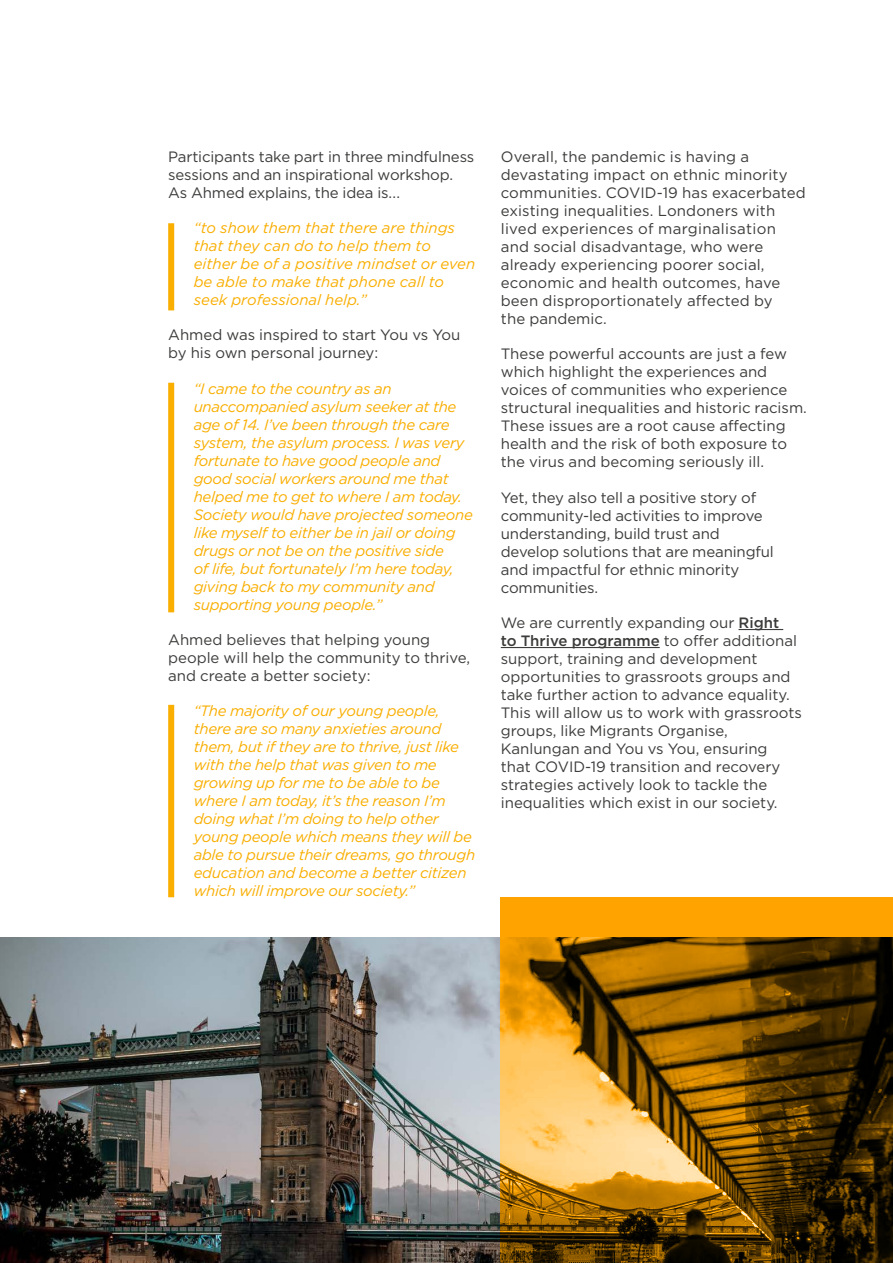
<style>
.page{position:relative;width:893px;height:1263px;background:#fff}
.page>*{position:absolute;margin:0;border:0;box-sizing:border-box;transform-origin:0 0}
.t1{font:15px/18px "Gotham";color:#3c3c3b}
.t2{font:italic 15px/18px "Gotham";letter-spacing:-.02em;color:#f9ae00}
.t3{font:italic 15px/18px "Gotham";color:#f9ae00}
.s1{font-weight:500}
</style>
<div class="page">
<hr style="left:739px;top:629px;width:44px;height:1px;background:#3c3c3b">
<hr style="left:501px;top:647px;width:159px;height:1px;background:#3c3c3b">
<img style="left:0;top:938px;width:501px;height:325px">
<svg style="left:501px;top:897px;width:392px;height:366px"></svg>
<div style="left:168px;top:383px;width:6px;height:229px;background:#f9ae00"></div>
<div style="left:168px;top:223px;width:6px;height:87px;background:#f9ae00"></div>
<div style="left:168px;top:705px;width:6px;height:192px;background:#f9ae00"></div>
<p class="t1" style="left:168px;top:148px;width:308px">Participants take part in three mindfulness sessions and an inspirational workshop.<br>As Ahmed explains, the idea is...</p>
<p class="t3" style="left:194px;top:219px;width:283px">“to show them that there are things that they can do to help them to either be of a positive mindset or even be able to make that phone call to seek professional help.”</p>
<p class="t1" style="left:168px;top:326px;width:294px">Ahmed was inspired to start You vs You by his own personal journey:</p>
<p class="t2" style="left:194px;top:379px;width:281px">“I came to the country as an unaccompanied asylum seeker at the age of 14. I’ve been through the care system, the asylum process. I was very fortunate to have good people and good social workers around me that helped me to get to where I am today.<br>Society would have projected someone like myself to either be in jail or doing drugs or not be on the positive side<br>of life, but fortunately I’m here today, giving back to my community and supporting young people.”</p>
<p class="t1" style="left:168px;top:630px;width:304px">Ahmed believes that helping young people will help the community to thrive, and create a better society:</p>
<p class="t2" style="left:194px;top:701px;width:283px">“The majority of our young people, there are so many anxieties around them, but if they are to thrive, just like with the help that was given to me growing up for me to be able to be where I am today, it’s the reason I’m doing what I’m doing to help other young people which means they will be able to pursue their dreams, go through education and become a better citizen which will improve our society.”</p>
<p class="t1" style="left:501px;top:148px;width:306px">Overall, the pandemic is having a devastating impact on ethnic minority communities. COVID-19 has exacerbated existing inequalities. Londoners with lived experiences of marginalisation and social disadvantage, who were already experiencing poorer social, economic and health outcomes, have been disproportionately affected by<br>the pandemic.</p>
<p class="t1" style="left:501px;top:345px;width:308px">These powerful accounts are just a few which highlight the experiences and voices of communities who experience structural inequalities and historic racism.<br>These issues are a root cause affecting health and the risk of both exposure to the virus and becoming seriously ill.</p>
<p class="t1" style="left:501px;top:488px;width:275px">Yet, they also tell a positive story of community-led activities to improve understanding, build trust and develop solutions that are meaningful and impactful for ethnic minority communities.</p>
<p class="t1" style="left:501px;top:613px;width:303px">We are currently expanding our <span class="s1">Right<br>to Thrive programme</span> to offer additional support, training and development opportunities to grassroots groups and take further action to advance equality.<br>This will allow us to work with grassroots groups, like Migrants Organise, Kanlungan and You vs You, ensuring<br>that COVID-19 transition and recovery strategies actively look to tackle the inequalities which exist in our society.</p>
</div>
